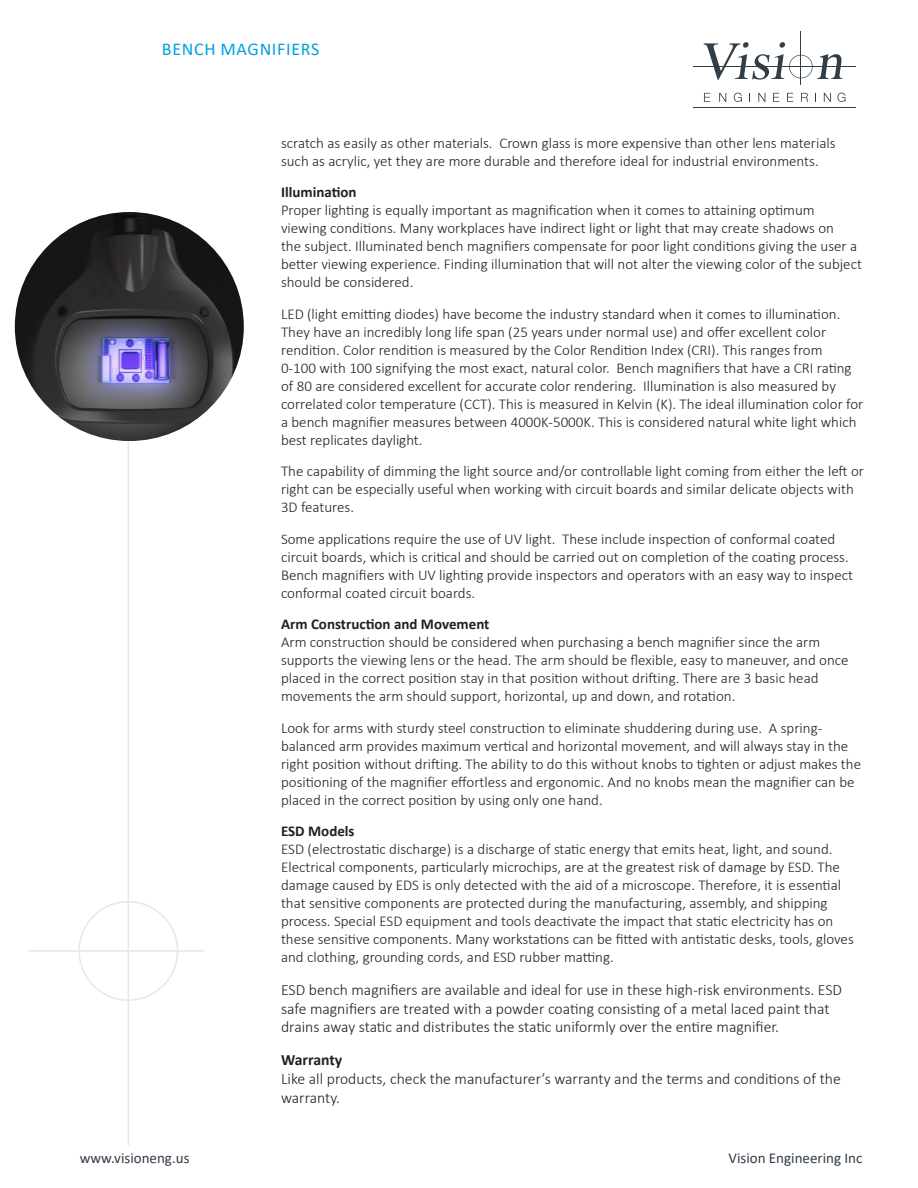
<style>
.page{position:relative;width:918px;height:1188px;background:#fff}
.page>*{position:absolute;margin:0;border:0;box-sizing:border-box;transform-origin:0 0}
.t1{font:18px "Calibri";letter-spacing:.04em;color:#00a2df}
.t2{font:300 15.75px/18.9px "Calibri";color:#231f20}
.t3{font:700 15.75px "Calibri";color:#231f20}
.t4{font:300 15px/18px "Calibri";color:#231f20}
.t5{font:700 15px "Calibri";color:#231f20}
.t6{font:15px "Calibri";color:#323d47}
</style>
<div class="page">
<hr style="left:128px;top:252px;width:1px;height:893px;background:#e6e7e9">
<div style="left:78px;top:901px;width:100px;height:100px;border:2px solid #e6e7e9;border-radius:50%"></div>
<hr style="left:29px;top:950px;width:175px;height:2px;background:#e6e7e9">
<svg style="left:704px;top:93px;width:6px;height:9px"></svg>
<svg style="left:719px;top:93px;width:7px;height:9px"></svg>
<svg style="left:734px;top:93px;width:8px;height:9px"></svg>
<svg style="left:758px;top:93px;width:7px;height:9px"></svg>
<svg style="left:773px;top:93px;width:6px;height:9px"></svg>
<svg style="left:787px;top:93px;width:6px;height:9px"></svg>
<svg style="left:801px;top:93px;width:7px;height:9px"></svg>
<svg style="left:824px;top:93px;width:7px;height:9px"></svg>
<svg style="left:837px;top:93px;width:8px;height:9px"></svg>
<hr style="left:694px;top:107px;width:162px;height:1px;background:#313e48">
<hr style="left:694px;top:66px;width:162px;height:1px;background:#313e48">
<svg style="left:704px;top:42px;width:138px;height:38px"></svg>
<hr style="left:801px;top:31px;width:1px;height:54px;background:#313e48">
<img style="left:15px;top:212px;width:229px;height:229px;border-radius:115px">
<p class="t1" style="left:162px;top:36px;width:159px">BENCH MAGNIFIERS</p>
<p class="t4" style="left:281px;top:134px;width:556px">scratch as easily as other materials. Crown glass is more expensive than other lens materials such as acrylic, yet they are more durable and therefore ideal for industrial environments.</p>
<p class="t5" style="left:281px;top:182px;width:77px">Illumination</p>
<p class="t4" style="left:281px;top:201px;width:582px">Proper lighting is equally important as magnification when it comes to attaining optimum viewing conditions. Many workplaces have indirect light or light that may create shadows on<br>the subject. Illuminated bench magnifiers compensate for poor light conditions giving the user a better viewing experience. Finding illumination that will not alter the viewing color of the subject should be considered.</p>
<p class="t4" style="left:281px;top:305px;width:584px">LED (light emitting diodes) have become the industry standard when it comes to illumination.<br>They have an incredibly long life span (25 years under normal use) and offer excellent color rendition. Color rendition is measured by the Color Rendition Index (CRI). This ranges from<br>0-100 with 100 signifying the most exact, natural color. Bench magnifiers that have a CRI rating of 80 are considered excellent for accurate color rendering. Illumination is also measured by correlated color temperature (CCT). This is measured in Kelvin (K). The ideal illumination color for a bench magnifier measures between 4000K-5000K. This is considered natural white light which best replicates daylight.</p>
<p class="t4" style="left:281px;top:462px;width:585px">The capability of dimming the light source and/or controllable light coming from either the left or right can be especially useful when working with circuit boards and similar delicate objects with<br>3D features.</p>
<p class="t4" style="left:281px;top:530px;width:574px">Some applications require the use of UV light. These include inspection of conformal coated circuit boards, which is critical and should be carried out on completion of the coating process.<br>Bench magnifiers with UV lighting provide inspectors and operators with an easy way to inspect conformal coated circuit boards.</p>
<p class="t5" style="left:281px;top:614px;width:210px">Arm Construction and Movement</p>
<p class="t4" style="left:281px;top:633px;width:569px">Arm construction should be considered when purchasing a bench magnifier since the arm supports the viewing lens or the head. The arm should be flexible, easy to maneuver, and once placed in the correct position stay in that position without drifting. There are 3 basic head movements the arm should support, horizontal, up and down, and rotation.</p>
<p class="t4" style="left:281px;top:719px;width:582px">Look for arms with sturdy steel construction to eliminate shuddering during use. A spring&shy;balanced arm provides maximum vertical and horizontal movement, and will always stay in the right position without drifting. The ability to do this without knobs to tighten or adjust makes the positioning of the magnifier effortless and ergonomic. And no knobs mean the magnifier can be placed in the correct position by using only one hand.</p>
<p class="t5" style="left:281px;top:821px;width:75px">ESD Models</p>
<p class="t4" style="left:281px;top:840px;width:574px">ESD (electrostatic discharge) is a discharge of static energy that emits heat, light, and sound.<br>Electrical components, particularly microchips, are at the greatest risk of damage by ESD. The damage caused by EDS is only detected with the aid of a microscope. Therefore, it is essential that sensitive components are protected during the manufacturing, assembly, and shipping process. Special ESD equipment and tools deactivate the impact that static electricity has on these sensitive components. Many workstations can be fitted with antistatic desks, tools, gloves and clothing, grounding cords, and ESD rubber matting.</p>
<p class="t2" style="left:281px;top:980px;width:563px">ESD bench magnifiers are available and ideal for use in these high-risk environments. ESD safe magnifiers are treated with a powder coating consisting of a metal laced paint that drains away static and distributes the static uniformly over the entire magnifier.</p>
<p class="t3" style="left:281px;top:1048px;width:63px">Warranty</p>
<p class="t2" style="left:281px;top:1069px;width:561px">Like all products, check the manufacturer’s warranty and the terms and conditions of the warranty.</p>
<p class="t6" style="left:80px;top:1148px;width:111px">www.visioneng.us</p>
<p class="t6" style="left:729px;top:1148px;width:135px">Vision Engineering Inc</p>
</div>
